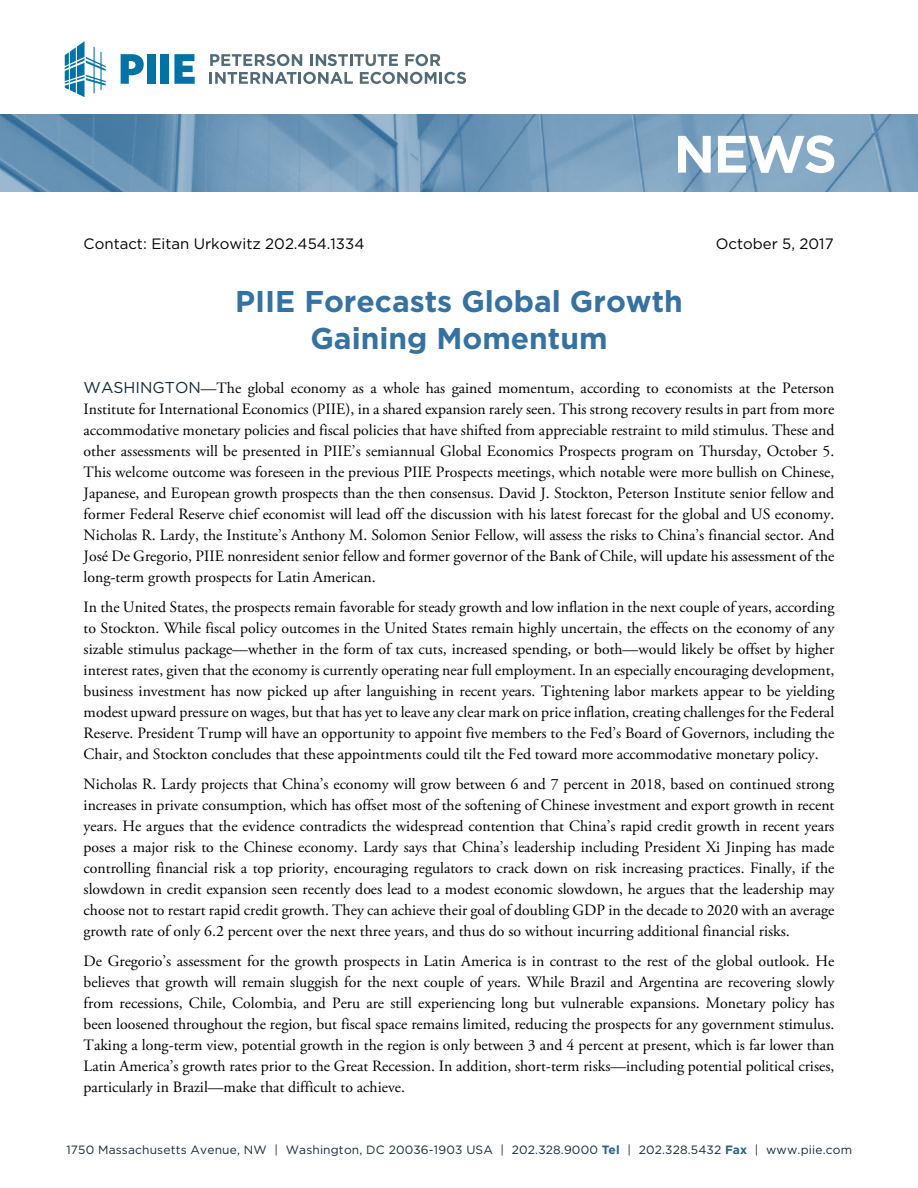
<style>
.page{position:relative;width:918px;height:1188px;background:#fff}
.page>*{position:absolute;margin:0;border:0;box-sizing:border-box;transform-origin:0 0}
.t1{font:700 52.5px "Gotham";color:#fff}
.t2{font:700 30px/37.5px "Gotham";color:#3672a1;text-align:center}
.t3{font:15.75px/21px "Adobe Garamond Pro";color:#000;text-align:justify}
.t4{font:15px "Gotham";color:#000}
.t5{font:12px "Gotham";letter-spacing:.015em;color:#162a3a}
.s1{font-family:"Gotham";color:#162a3a}
.s2{font-weight:700;color:#27628e}
</style>
<div class="page">
<svg style="left:210px;top:54px;width:92px;height:12px"></svg>
<svg style="left:310px;top:54px;width:88px;height:12px"></svg>
<svg style="left:405px;top:54px;width:35px;height:12px"></svg>
<svg style="left:210px;top:72px;width:143px;height:12px"></svg>
<svg style="left:360px;top:72px;width:106px;height:12px"></svg>
<svg style="left:121px;top:54px;width:23px;height:30px"></svg>
<div style="left:147px;top:54px;width:9px;height:30px;background:#0072a5"></div>
<div style="left:161px;top:54px;width:8px;height:30px;background:#0072a5"></div>
<svg style="left:174px;top:54px;width:21px;height:30px"></svg>
<svg style="left:65px;top:41px;width:41px;height:56px"></svg>
<img style="left:0;top:114px;width:918px;height:78px">
<h1 class="t1" style="left:674px;top:119px;width:165px">NEWS</h1>
<p class="t4" style="left:84px;top:234px;width:282px">Contact: Eitan Urkowitz 202.454.1334</p>
<p class="t4" style="left:716px;top:234px;width:119px">October 5, 2017</p>
<h2 class="t2" style="left:235px;top:282px;width:449px">PIIE Forecasts Global Growth<br>Gaining Momentum</h2>
<p class="t3" style="left:84px;top:378px;width:752px"><span class="s1">WASHINGTON</span>—The global economy as a whole has gained momentum, according to economists at the Peterson Institute for International Economics (PIIE), in a shared expansion rarely seen. This strong recovery results in part from more accommodative monetary policies and fiscal policies that have shifted from appreciable restraint to mild stimulus. These and other assessments will be presented in PIIE’s semiannual Global Economics Prospects program on Thursday, October 5.<br>This welcome outcome was foreseen in the previous PIIE Prospects meetings, which notable were more bullish on Chinese, Japanese, and European growth prospects than the then consensus. David J. Stockton, Peterson Institute senior fellow and former Federal Reserve chief economist will lead off the discussion with his latest forecast for the global and US economy.<br>Nicholas R. Lardy, the Institute’s Anthony M. Solomon Senior Fellow, will assess the risks to China’s financial sector. And José De Gregorio, PIIE nonresident senior fellow and former governor of the Bank of Chile, will update his assessment of the long-term growth prospects for Latin American.</p>
<p class="t3" style="left:84px;top:597px;width:752px">In the United States, the prospects remain favorable for steady growth and low inflation in the next couple of years, according to Stockton. While fiscal policy outcomes in the United States remain highly uncertain, the effects on the economy of any sizable stimulus package—whether in the form of tax cuts, increased spending, or both—would likely be offset by higher interest rates, given that the economy is currently operating near full employment. In an especially encouraging development, business investment has now picked up after languishing in recent years. Tightening labor markets appear to be yielding modest upward pressure on wages, but that has yet to leave any clear mark on price inflation, creating challenges for the Federal Reserve. President Trump will have an opportunity to appoint five members to the Fed’s Board of Governors, including the Chair, and Stockton concludes that these appointments could tilt the Fed toward more accommodative monetary policy.</p>
<p class="t3" style="left:84px;top:774px;width:752px">Nicholas R. Lardy projects that China’s economy will grow between 6 and 7 percent in 2018, based on continued strong increases in private consumption, which has offset most of the softening of Chinese investment and export growth in recent years. He argues that the evidence contradicts the widespread contention that China’s rapid credit growth in recent years poses a major risk to the Chinese economy. Lardy says that China’s leadership including President Xi Jinping has made controlling financial risk a top priority, encouraging regulators to crack down on risk increasing practices. Finally, if the slowdown in credit expansion seen recently does lead to a modest economic slowdown, he argues that the leadership may choose not to restart rapid credit growth. They can achieve their goal of doubling GDP in the decade to 2020 with an average growth rate of only 6.2 percent over the next three years, and thus do so without incurring additional financial risks.</p>
<p class="t3" style="left:84px;top:951px;width:752px">De Gregorio’s assessment for the growth prospects in Latin America is in contrast to the rest of the global outlook. He believes that growth will remain sluggish for the next couple of years. While Brazil and Argentina are recovering slowly from recessions, Chile, Colombia, and Peru are still experiencing long but vulnerable expansions. Monetary policy has been loosened throughout the region, but fiscal space remains limited, reducing the prospects for any government stimulus.<br>Taking a long-term view, potential growth in the region is only between 3 and 4 percent at present, which is far lower than Latin America’s growth rates prior to the Great Recession. In addition, short-term risks—including potential political crises, particularly in Brazil—make that difficult to achieve.</p>
<p class="t5" style="left:66px;top:1142px;width:787px">1750 Massachusetts Avenue, NW | Washington, DC 20036-1903 USA | 202.328.9000 <span class="s2">Tel</span> | 202.328.5432 <span class="s2">Fax</span> | www.piie.com</p>
</div>
